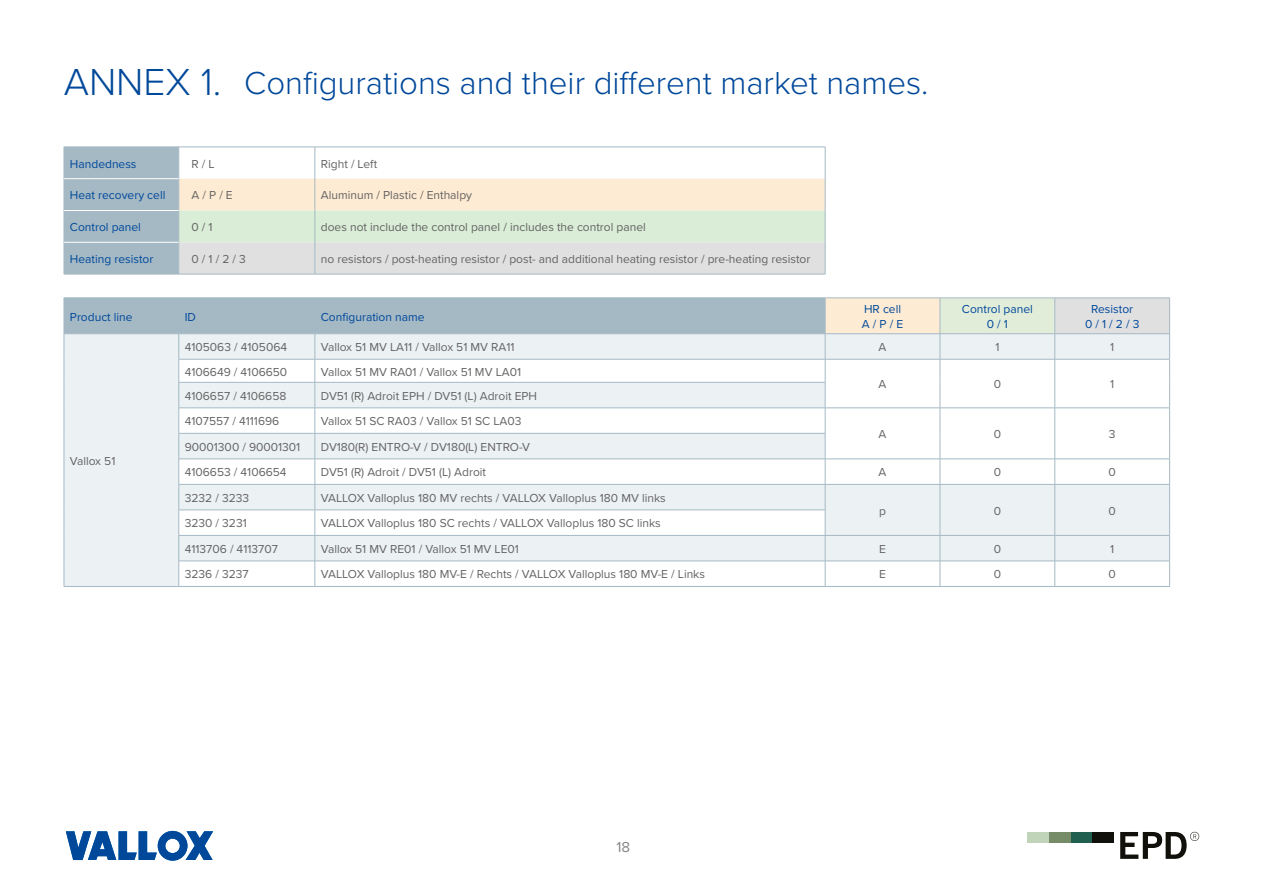
<style>
.page{position:relative;width:1263px;height:893px;background:#fff}
.page>*{position:absolute;margin:0;border:0;box-sizing:border-box;transform-origin:0 0}
.t1{font:300 33px "Proxima Nova";color:#00489a}
.t2{font:15px "Proxima Nova";color:#878787}
.t3{font:12px "Proxima Nova";color:#646363}
.t4{font:12px/14.4px "Proxima Nova";color:#00489a;text-align:center}
.s1{font-size:39px}
</style>
<div class="page">
<svg style="left:65px;top:148px;width:760px;height:126px"></svg>
<hr style="left:179px;top:147px;width:136px;height:1px;background:#a5b9c4">
<hr style="left:315px;top:147px;width:510px;height:1px;background:#a5b9c4">
<hr style="left:315px;top:147px;width:1px;height:32px;background:#a5b9c4">
<hr style="left:825px;top:147px;width:1px;height:32px;background:#a5b9c4">
<hr style="left:315px;top:179px;width:1px;height:31px;background:#a5b9c4">
<hr style="left:825px;top:179px;width:1px;height:31px;background:#a5b9c4">
<hr style="left:315px;top:210px;width:1px;height:32px;background:#a5b9c4">
<hr style="left:825px;top:210px;width:1px;height:32px;background:#a5b9c4">
<hr style="left:315px;top:242px;width:1px;height:32px;background:#a5b9c4">
<hr style="left:825px;top:242px;width:1px;height:32px;background:#a5b9c4">
<hr style="left:179px;top:274px;width:136px;height:1px;background:#a5b9c4">
<hr style="left:315px;top:274px;width:510px;height:1px;background:#a5b9c4">
<hr style="left:64px;top:147px;width:115px;height:1px;background:#a5b9c4">
<hr style="left:64px;top:147px;width:1px;height:32px;background:#a5b9c4">
<hr style="left:179px;top:147px;width:1px;height:32px;background:#a5b9c4">
<hr style="left:64px;top:179px;width:1px;height:31px;background:#a5b9c4">
<hr style="left:179px;top:179px;width:1px;height:31px;background:#a5b9c4">
<hr style="left:64px;top:210px;width:1px;height:32px;background:#a5b9c4">
<hr style="left:179px;top:210px;width:1px;height:32px;background:#a5b9c4">
<hr style="left:64px;top:242px;width:1px;height:32px;background:#a5b9c4">
<hr style="left:179px;top:242px;width:1px;height:32px;background:#a5b9c4">
<hr style="left:64px;top:274px;width:115px;height:1px;background:#a5b9c4">
<hr style="left:64px;top:178px;width:115px;height:1px;background:#fff">
<hr style="left:64px;top:210px;width:115px;height:1px;background:#fff">
<hr style="left:64px;top:242px;width:115px;height:1px;background:#fff">
<div style="left:825px;top:298px;width:115px;height:36px;background:#feebd3"></div>
<div style="left:940px;top:298px;width:115px;height:36px;background:#e2edd9"></div>
<div style="left:1055px;top:298px;width:114px;height:36px;background:#e0e0e0"></div>
<svg style="left:826px;top:334px;width:343px;height:25px;background:#eaeff2"></svg>
<svg style="left:826px;top:360px;width:343px;height:226px"></svg>
<hr style="left:825px;top:359px;width:115px;height:1px;background:#a5b9c4">
<hr style="left:940px;top:359px;width:115px;height:1px;background:#a5b9c4">
<hr style="left:1055px;top:359px;width:115px;height:1px;background:#a5b9c4">
<hr style="left:825px;top:408px;width:115px;height:1px;background:#a5b9c4">
<hr style="left:940px;top:408px;width:115px;height:1px;background:#a5b9c4">
<hr style="left:1055px;top:408px;width:115px;height:1px;background:#a5b9c4">
<hr style="left:825px;top:459px;width:115px;height:1px;background:#a5b9c4">
<hr style="left:940px;top:459px;width:115px;height:1px;background:#a5b9c4">
<hr style="left:1055px;top:459px;width:115px;height:1px;background:#a5b9c4">
<hr style="left:825px;top:484px;width:115px;height:1px;background:#a5b9c4">
<hr style="left:940px;top:484px;width:115px;height:1px;background:#a5b9c4">
<hr style="left:1055px;top:484px;width:115px;height:1px;background:#a5b9c4">
<hr style="left:825px;top:535px;width:115px;height:1px;background:#a5b9c4">
<hr style="left:940px;top:535px;width:115px;height:1px;background:#a5b9c4">
<hr style="left:1055px;top:535px;width:115px;height:1px;background:#a5b9c4">
<hr style="left:825px;top:561px;width:115px;height:1px;background:#a5b9c4">
<svg style="left:64px;top:299px;width:762px;height:287px"></svg>
<hr style="left:940px;top:561px;width:115px;height:1px;background:#a5b9c4">
<svg style="left:940px;top:334px;width:1px;height:252px"></svg>
<hr style="left:1055px;top:561px;width:115px;height:1px;background:#a5b9c4">
<svg style="left:1054px;top:334px;width:1px;height:252px"></svg>
<svg style="left:1169px;top:334px;width:1px;height:252px"></svg>
<hr style="left:64px;top:586px;width:115px;height:1px;background:#a5b9c4">
<hr style="left:179px;top:586px;width:136px;height:1px;background:#a5b9c4">
<hr style="left:315px;top:586px;width:510px;height:1px;background:#a5b9c4">
<hr style="left:825px;top:586px;width:115px;height:1px;background:#a5b9c4">
<hr style="left:940px;top:586px;width:115px;height:1px;background:#a5b9c4">
<hr style="left:1055px;top:586px;width:115px;height:1px;background:#a5b9c4">
<hr style="left:64px;top:298px;width:115px;height:1px;background:#a5b9c4">
<hr style="left:64px;top:298px;width:1px;height:36px;background:#a5b9c4">
<hr style="left:179px;top:298px;width:136px;height:1px;background:#a5b9c4">
<hr style="left:179px;top:298px;width:1px;height:36px;background:#a5b9c4">
<hr style="left:315px;top:298px;width:510px;height:1px;background:#a5b9c4">
<hr style="left:315px;top:298px;width:1px;height:36px;background:#a5b9c4">
<hr style="left:825px;top:298px;width:115px;height:1px;background:#a5b9c4">
<hr style="left:825px;top:298px;width:1px;height:36px;background:#a5b9c4">
<hr style="left:940px;top:298px;width:115px;height:1px;background:#a5b9c4">
<hr style="left:940px;top:298px;width:1px;height:36px;background:#a5b9c4">
<hr style="left:1055px;top:298px;width:115px;height:1px;background:#a5b9c4">
<hr style="left:1054px;top:298px;width:1px;height:36px;background:#a5b9c4">
<hr style="left:1169px;top:298px;width:1px;height:36px;background:#a5b9c4">
<hr style="left:64px;top:333px;width:115px;height:1px;background:#a5b9c4">
<hr style="left:179px;top:333px;width:136px;height:1px;background:#a5b9c4">
<hr style="left:315px;top:333px;width:510px;height:1px;background:#a5b9c4">
<hr style="left:825px;top:333px;width:115px;height:1px;background:#a5b9c4">
<hr style="left:940px;top:333px;width:115px;height:1px;background:#a5b9c4">
<hr style="left:1055px;top:333px;width:115px;height:1px;background:#a5b9c4">
<div style="left:1070px;top:832px;width:22px;height:11px;background:#216050"></div>
<div style="left:1049px;top:832px;width:22px;height:11px;background:#768b67"></div>
<div style="left:1027px;top:832px;width:22px;height:11px;background:#c0d4ba"></div>
<div style="left:1092px;top:832px;width:22px;height:11px;background:#12100b"></div>
<svg style="left:1120px;top:832px;width:79px;height:27px"></svg>
<svg style="left:66px;top:831px;width:147px;height:30px"></svg>
<h1 class="t1" style="left:64px;top:58px;width:866px"><span class="s1">ANNEX 1.</span> Configurations and their different market names.</h1>
<p class="t4" style="left:70px;top:156px;width:68px">Handedness</p>
<p class="t3" style="left:192px;top:155px;width:25px">R / L</p>
<p class="t3" style="left:321px;top:155px;width:58px">Right / Left</p>
<p class="t4" style="left:70px;top:188px;width:97px">Heat recovery cell</p>
<p class="t3" style="left:192px;top:186px;width:43px">A / P / E</p>
<p class="t3" style="left:321px;top:186px;width:153px">Aluminum / Plastic / Enthalpy</p>
<p class="t4" style="left:70px;top:219px;width:73px">Control panel</p>
<p class="t3" style="left:192px;top:218px;width:23px">0 / 1</p>
<p class="t3" style="left:321px;top:218px;width:326px">does not include the control panel / includes the control panel</p>
<p class="t4" style="left:70px;top:251px;width:85px">Heating resistor</p>
<p class="t3" style="left:192px;top:250px;width:56px">0 / 1 / 2 / 3</p>
<p class="t3" style="left:321px;top:250px;width:491px">no resistors / post-heating resistor / post- and additional heating resistor / pre-heating resistor</p>
<p class="t4" style="left:70px;top:309px;width:64px">Product line</p>
<p class="t4" style="left:185px;top:309px;width:13px">ID</p>
<p class="t4" style="left:321px;top:309px;width:105px">Configuration name</p>
<p class="t4" style="left:862px;top:302px;width:43px;text-align:left">HR cell<br>A / P / E</p>
<p class="t4" style="left:962px;top:302px;width:73px">Control panel<br>0 / 1</p>
<p class="t4" style="left:1085px;top:302px;width:56px">Resistor<br>0 / 1 / 2 / 3</p>
<p class="t3" style="left:70px;top:452px;width:47px">Vallox 51</p>
<p class="t3" style="left:185px;top:338px;width:104px">4105063 / 4105064</p>
<p class="t3" style="left:321px;top:338px;width:195px">Vallox 51 MV LA11 / Vallox 51 MV RA11</p>
<p class="t3" style="left:879px;top:338px;width:9px">A</p>
<p class="t3" style="left:995px;top:338px;width:6px">1</p>
<p class="t3" style="left:1110px;top:338px;width:6px">1</p>
<p class="t3" style="left:185px;top:363px;width:104px">4106649 / 4106650</p>
<p class="t3" style="left:321px;top:363px;width:202px">Vallox 51 MV RA01 / Vallox 51 MV LA01</p>
<p class="t3" style="left:879px;top:375px;width:9px">A</p>
<p class="t3" style="left:994px;top:375px;width:9px">0</p>
<p class="t3" style="left:1110px;top:375px;width:6px">1</p>
<p class="t3" style="left:185px;top:387px;width:103px">4106657 / 4106658</p>
<p class="t3" style="left:321px;top:387px;width:218px">DV51 (R) Adroit EPH / DV51 (L) Adroit EPH</p>
<p class="t3" style="left:185px;top:412px;width:96px">4107557 / 4111696</p>
<p class="t3" style="left:321px;top:412px;width:202px">Vallox 51 SC RA03 / Vallox 51 SC LA03</p>
<p class="t3" style="left:879px;top:425px;width:9px">A</p>
<p class="t3" style="left:994px;top:425px;width:9px">0</p>
<p class="t3" style="left:1109px;top:425px;width:8px">3</p>
<p class="t3" style="left:185px;top:438px;width:117px">90001300 / 90001301</p>
<p class="t3" style="left:321px;top:438px;width:211px">DV180(R) ENTRO-V / DV180(L) ENTRO-V</p>
<p class="t3" style="left:185px;top:463px;width:103px">4106653 / 4106654</p>
<p class="t3" style="left:321px;top:463px;width:167px">DV51 (R) Adroit / DV51 (L) Adroit</p>
<p class="t3" style="left:879px;top:463px;width:9px">A</p>
<p class="t3" style="left:994px;top:463px;width:9px">0</p>
<p class="t3" style="left:1108px;top:463px;width:9px">0</p>
<p class="t3" style="left:185px;top:489px;width:66px">3232 / 3233</p>
<p class="t3" style="left:321px;top:489px;width:346px">VALLOX Valloplus 180 MV rechts / VALLOX Valloplus 180 MV links</p>
<p class="t3" style="left:879px;top:502px;width:8px">p</p>
<p class="t3" style="left:994px;top:502px;width:9px">0</p>
<p class="t3" style="left:1108px;top:502px;width:9px">0</p>
<p class="t3" style="left:185px;top:514px;width:64px">3230 / 3231</p>
<p class="t3" style="left:321px;top:514px;width:341px">VALLOX Valloplus 180 SC rechts / VALLOX Valloplus 180 SC links</p>
<p class="t3" style="left:185px;top:540px;width:95px">4113706 / 4113707</p>
<p class="t3" style="left:321px;top:540px;width:200px">Vallox 51 MV RE01 / Vallox 51 MV LE01</p>
<p class="t3" style="left:879px;top:540px;width:8px">E</p>
<p class="t3" style="left:994px;top:540px;width:9px">0</p>
<p class="t3" style="left:1110px;top:540px;width:6px">1</p>
<p class="t3" style="left:185px;top:565px;width:65px">3236 / 3237</p>
<p class="t3" style="left:321px;top:565px;width:386px">VALLOX Valloplus 180 MV-E / Rechts / VALLOX Valloplus 180 MV-E / Links</p>
<p class="t3" style="left:879px;top:565px;width:8px">E</p>
<p class="t3" style="left:994px;top:565px;width:9px">0</p>
<p class="t3" style="left:1108px;top:565px;width:9px">0</p>
<p class="t2" style="left:616px;top:835px;width:15px">18</p>
</div>
